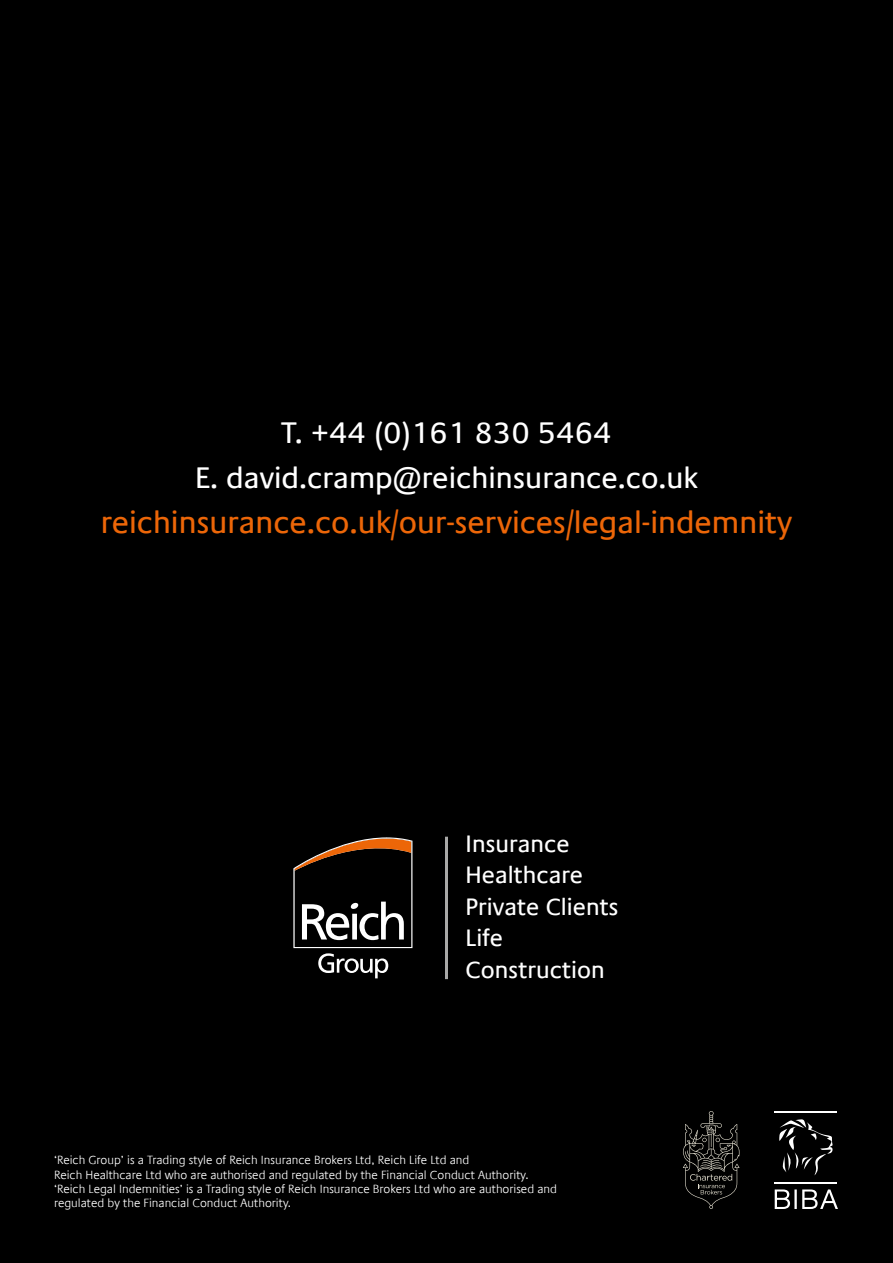
<style>
.page{position:relative;width:893px;height:1263px;background:#000}
.page>*{position:absolute;margin:0;border:0;box-sizing:border-box;transform-origin:0 0}
.t1{font:31.5px "Praxis Com";color:#ec6608}
.t2{font:30px/45px "Praxis Com";color:#fff;text-align:center}
.t3{font:24px/31.5px "Praxis Com";color:#fff}
.t4{font:300 12px/14.4px "Praxis Com";color:#fff}
</style>
<div class="page">
<svg style="left:293px;top:837px;width:119px;height:141px"></svg>
<hr style="left:775px;top:1111px;width:62px;height:2px;background:#fff">
<hr style="left:775px;top:1182px;width:62px;height:2px;background:#fff">
<svg style="left:775px;top:1189px;width:63px;height:20px"></svg>
<svg style="left:779px;top:1119px;width:54px;height:56px"></svg>
<svg style="left:683px;top:1111px;width:56px;height:98px"></svg>
<hr style="left:445px;top:837px;width:3px;height:142px;background:#a8a8a7">
<h2 class="t2" style="left:195px;top:410px;width:504px">T. +44 (0)161 830 5464<br>E. david.cramp@reichinsurance.co.uk</h2>
<h1 class="t1" style="left:101px;top:504px;width:693px">reichinsurance.co.uk/our-services/legal-indemnity</h1>
<h3 class="t3" style="left:466px;top:828px;width:155px">Insurance<br>Healthcare<br>Private Clients<br>Life<br>Construction</h3>
<p class="t4" style="left:54px;top:1153px;width:504px">‘Reich Group’ is a Trading style of Reich Insurance Brokers Ltd, Reich Life Ltd and<br>Reich Healthcare Ltd who are authorised and regulated by the Financial Conduct Authority. ‘Reich Legal Indemnities’ is a Trading style of Reich Insurance Brokers Ltd who are authorised and regulated by the Financial Conduct Authority.</p>
</div>
